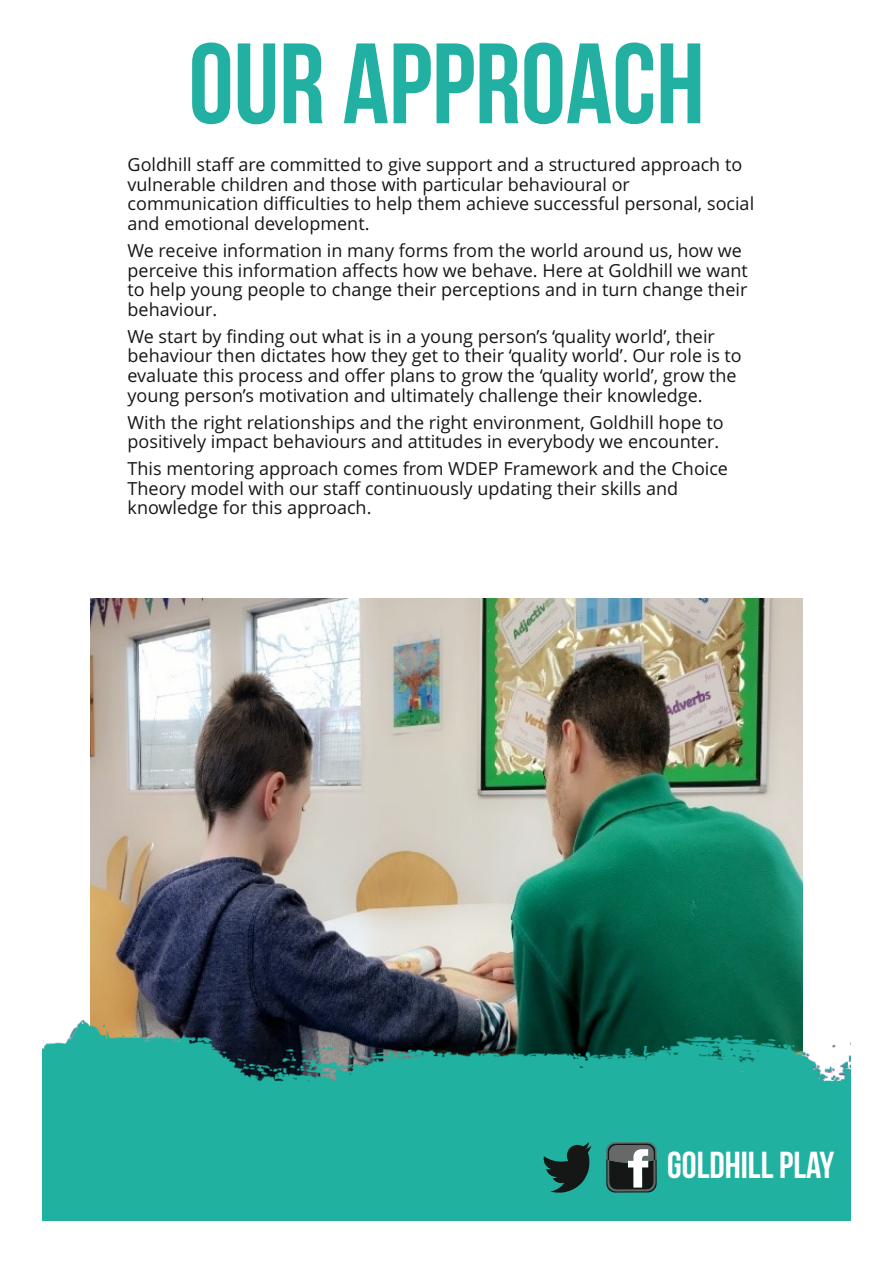
<style>
.page{position:relative;width:893px;height:1263px;background:#fff}
.page>*{position:absolute;margin:0;border:0;box-sizing:border-box;transform-origin:0 0}
.t1{font:114px "Bebas Neue";color:#21b0a1}
.t2{font:37.5px "Bebas Neue";color:#fff}
.t3{font:18px/19.6px "Open Sans";color:#151616}
</style>
<div class="page">
<img style="left:90px;top:598px;width:713px;height:422px">
<img style="left:43px;top:1020px;width:807px;height:200px">
<svg style="left:606px;top:1142px;width:51px;height:50px"></svg>
<svg style="left:543px;top:1142px;width:48px;height:51px"></svg>
<h1 class="t1" style="left:189px;top:38px;width:518px">OUR APPROACH</h1>
<p class="t3" style="left:128px;top:157px;width:628px">Goldhill staff are committed to give support and a structured approach to vulnerable children and those with particular behavioural or communication difficulties to help them achieve successful personal, social and emotional development.</p>
<p class="t3" style="left:128px;top:242px;width:622px">We receive information in many forms from the world around us, how we perceive this information affects how we behave. Here at Goldhill we want to help young people to change their perceptions and in turn change their behaviour.</p>
<p class="t3" style="left:128px;top:328px;width:616px">We start by finding out what is in a young person’s ‘quality world’, their behaviour then dictates how they get to their ‘quality world’. Our role is to evaluate this process and offer plans to grow the ‘quality world’, grow the young person’s motivation and ultimately challenge their knowledge.</p>
<p class="t3" style="left:128px;top:414px;width:597px">With the right relationships and the right environment, Goldhill hope to positively impact behaviours and attitudes in everybody we encounter.</p>
<p class="t3" style="left:128px;top:461px;width:602px">This mentoring approach comes from WDEP Framework and the Choice<br>Theory model with our staff continuously updating their skills and knowledge for this approach.</p>
<h2 class="t2" style="left:667px;top:1149px;width:169px">GOLDHILL PLAY</h2>
</div>
